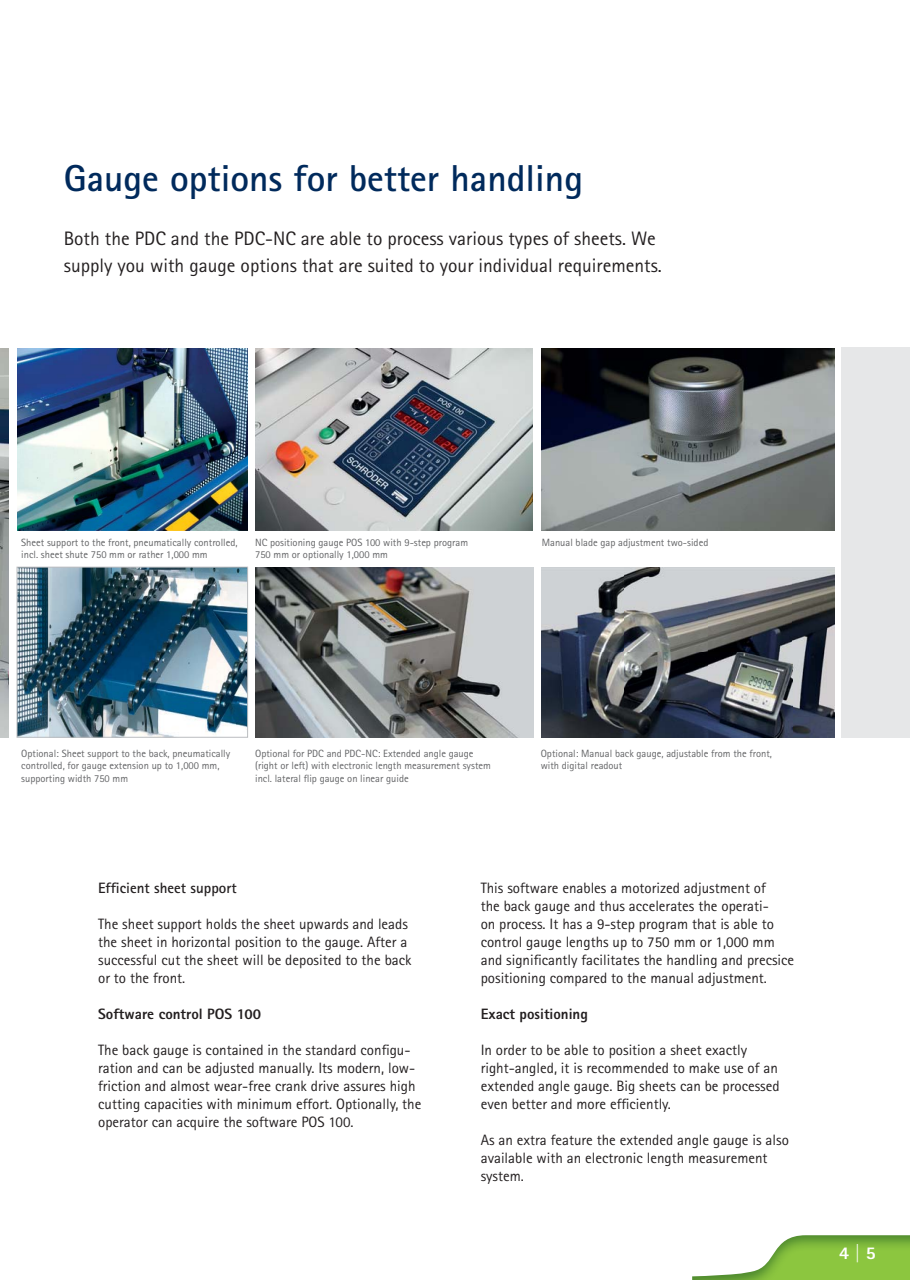
<style>
.page{position:relative;width:910px;height:1280px;background:#fff}
.page>*{position:absolute;margin:0;border:0;box-sizing:border-box;transform-origin:0 0}
.t1{font:700 37.5px "Agfa Rotis Sans Serif";color:#002a5c}
.t2{font:19.5px/27px "Agfa Rotis Sans Serif";color:#231f20}
.t3{font:800 18px "Agfa Rotis Sans Serif";color:#fff}
.t4{font:15px/18px "Agfa Rotis Sans Serif";color:#231f20}
.t5{font:800 15px "Agfa Rotis Sans Serif";color:#231f20}
.t6{font:700 15px "Agfa Rotis Sans Serif";color:#231f20}
.t7{font:10.5px/12.6px "Agfa Rotis Sans Serif";color:#636466}
</style>
<div class="page">
<img style="left:692px;top:1235px;width:218px;height:45px">
<div style="left:842px;top:347px;width:68px;height:390px;background:#e6e7e8"></div>
<img style="left:0;top:348px;width:9px;height:389px">
<img style="left:17px;top:348px;width:231px;height:182px">
<img style="left:256px;top:349px;width:277px;height:182px">
<img style="left:541px;top:567px;width:293px;height:170px">
<img style="left:256px;top:567px;width:277px;height:170px">
<img style="left:19px;top:569px;width:227px;height:166px">
<div style="left:17px;top:567px;width:231px;height:170px;border:1px solid #bbbdc0"></div>
<img style="left:541px;top:349px;width:293px;height:181px">
<h1 class="t1" style="left:64px;top:164px;width:521px">Gauge options for better handling</h1>
<h2 class="t2" style="left:64px;top:227px;width:600px">Both the PDC and the PDC-NC are able to process various types of sheets. We supply you with gauge options that are suited to your individual requirements.</h2>
<p class="t7" style="left:21px;top:537px;width:218px">Sheet support to the front, pneumatically controlled, incl. sheet shute 750 mm or rather 1,000 mm</p>
<p class="t7" style="left:255px;top:537px;width:215px">NC positioning gauge POS 100 with 9-step program<br>750 mm or optionally 1,000 mm</p>
<p class="t7" style="left:542px;top:537px;width:168px">Manual blade gap adjustment two-sided</p>
<p class="t7" style="left:21px;top:748px;width:210px">Optional: Sheet support to the back, pneumatically controlled, for gauge extension up to 1,000 mm, supporting width 750 mm</p>
<p class="t7" style="left:255px;top:748px;width:237px">Optional for PDC and PDC-NC: Extended angle gauge (right or left) with electronic length measurement system incl. lateral flip gauge on linear guide</p>
<p class="t7" style="left:541px;top:748px;width:233px">Optional: Manual back gauge, adjustable from the front, with digital readout</p>
<p class="t6" style="left:98px;top:882px;width:140px">Efficient sheet support</p>
<p class="t4" style="left:98px;top:916px;width:315px">The sheet support holds the sheet upwards and leads the sheet in horizontal position to the gauge. After a successful cut the sheet will be deposited to the back or to the front.</p>
<p class="t5" style="left:98px;top:1008px;width:165px">Software control POS 100</p>
<p class="t4" style="left:98px;top:1042px;width:325px">The back gauge is contained in the standard configu&shy;ration and can be adjusted manually. Its modern, low&shy;friction and almost wear-free crank drive assures high cutting capacities with minimum effort. Optionally, the operator can acquire the software POS 100.</p>
<p class="t4" style="left:481px;top:880px;width:315px">This software enables a motorized adjustment of<br>the back gauge and thus accelerates the operati-<br>on process. It has a 9-step program that is able to control gauge lengths up to 750 mm or 1,000 mm and significantly facilitates the handling and precsice positioning compared to the manual adjustment.</p>
<p class="t5" style="left:481px;top:1008px;width:109px">Exact positioning</p>
<p class="t4" style="left:481px;top:1042px;width:300px">In order to be able to position a sheet exactly right-angled, it is recommended to make use of an extended angle gauge. Big sheets can be processed even better and more efficiently.</p>
<p class="t4" style="left:481px;top:1132px;width:310px">As an extra feature the extended angle gauge is also available with an electronic length measurement system.</p>
<p class="t3" style="left:839px;top:1246px;width:38px">4 | 5</p>
</div>
